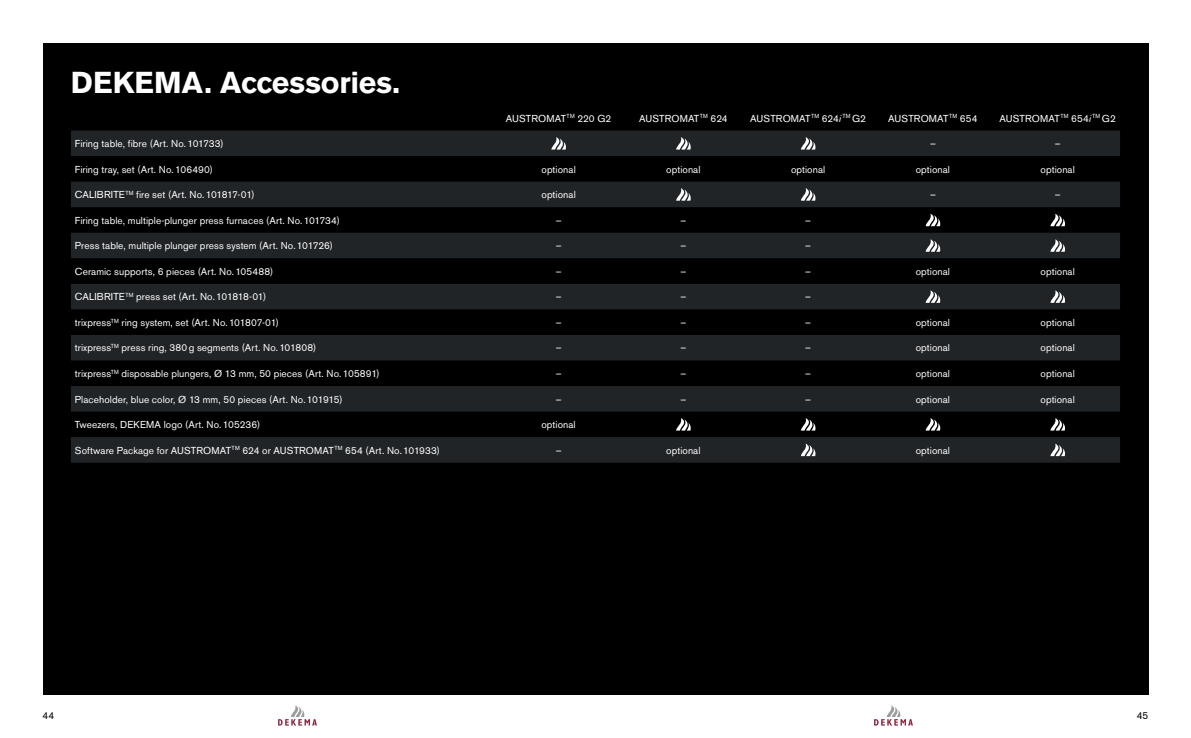
<style>
.page{position:relative;width:1191px;height:738px;background:#fff}
.page>*{position:absolute;margin:0;border:0;box-sizing:border-box;transform-origin:0 0}
.t1{font:700 30px "Akzidenz Grotesk BE";letter-spacing:.005em;color:#fff}
.t2{font:10px "Akzidenz Grotesk BE";letter-spacing:.01em;color:#fff}
.t3{font:10px "Akzidenz Grotesk BE";color:#000}
.s1{font-style:italic}
</style>
<div class="page">
<div style="left:43px;top:43px;width:1105px;height:651px;background:#000"></div>
<svg style="left:278px;top:705px;width:39px;height:20px"></svg>
<svg style="left:874px;top:705px;width:39px;height:20px"></svg>
<svg style="left:71px;top:130px;width:1049px;height:332px;fill:#212427"></svg>
<svg style="left:551px;top:137px;width:15px;height:12px"></svg>
<svg style="left:676px;top:137px;width:15px;height:12px"></svg>
<svg style="left:801px;top:137px;width:15px;height:12px"></svg>
<svg style="left:676px;top:188px;width:15px;height:12px"></svg>
<svg style="left:801px;top:188px;width:15px;height:12px"></svg>
<svg style="left:925px;top:213px;width:15px;height:13px"></svg>
<svg style="left:1050px;top:213px;width:15px;height:13px"></svg>
<svg style="left:925px;top:239px;width:15px;height:12px"></svg>
<svg style="left:1050px;top:239px;width:15px;height:12px"></svg>
<svg style="left:925px;top:290px;width:15px;height:12px"></svg>
<svg style="left:1050px;top:290px;width:15px;height:12px"></svg>
<svg style="left:676px;top:418px;width:15px;height:12px"></svg>
<svg style="left:801px;top:418px;width:15px;height:12px"></svg>
<svg style="left:925px;top:418px;width:15px;height:12px"></svg>
<svg style="left:1050px;top:418px;width:15px;height:12px"></svg>
<svg style="left:801px;top:443px;width:15px;height:13px"></svg>
<svg style="left:1050px;top:443px;width:15px;height:13px"></svg>
<h1 class="t1" style="left:71px;top:66px;width:330px">DEKEMA. Accessories.</h1>
<p class="t2" style="left:506px;top:112px;width:107px">AUSTROMAT<sup>TM</sup> 220 G2</p>
<p class="t2" style="left:639px;top:112px;width:90px">AUSTROMAT<sup>TM</sup> 624</p>
<p class="t2" style="left:750px;top:112px;width:117px">AUSTROMAT<sup>TM</sup> 624<span class="s1">i</span> <sup>TM</sup> G2</p>
<p class="t2" style="left:888px;top:112px;width:91px">AUSTROMAT<sup>TM</sup> 654</p>
<p class="t2" style="left:999px;top:112px;width:118px">AUSTROMAT<sup>TM</sup> 654<span class="s1">i</span> <sup>TM</sup> G2</p>
<p class="t2" style="left:75px;top:137px;width:150px">Firing table, fibre (Art. No.101733)</p>
<p class="t2" style="left:930px;top:137px;width:7px">–</p>
<p class="t2" style="left:1054px;top:137px;width:7px">–</p>
<p class="t2" style="left:75px;top:163px;width:140px">Firing tray, set (Art. No.106490)</p>
<p class="t2" style="left:541px;top:163px;width:36px">optional</p>
<p class="t2" style="left:666px;top:163px;width:36px">optional</p>
<p class="t2" style="left:791px;top:163px;width:36px">optional</p>
<p class="t2" style="left:915px;top:163px;width:36px">optional</p>
<p class="t2" style="left:1040px;top:163px;width:36px">optional</p>
<p class="t2" style="left:75px;top:188px;width:181px">CALIBRITE<sup>TM</sup> fire set (Art. No.101817-01)</p>
<p class="t2" style="left:541px;top:188px;width:36px">optional</p>
<p class="t2" style="left:930px;top:188px;width:7px">–</p>
<p class="t2" style="left:1054px;top:188px;width:7px">–</p>
<p class="t2" style="left:75px;top:214px;width:267px">Firing table, multiple-plunger press furnaces (Art. No.101734)</p>
<p class="t2" style="left:556px;top:214px;width:7px">–</p>
<p class="t2" style="left:680px;top:214px;width:7px">–</p>
<p class="t2" style="left:805px;top:214px;width:7px">–</p>
<p class="t2" style="left:75px;top:240px;width:259px">Press table, multiple plunger press system (Art. No.101726)</p>
<p class="t2" style="left:556px;top:240px;width:7px">–</p>
<p class="t2" style="left:680px;top:240px;width:7px">–</p>
<p class="t2" style="left:805px;top:240px;width:7px">–</p>
<p class="t2" style="left:75px;top:265px;width:200px">Ceramic supports, 6 pieces (Art. No.105488)</p>
<p class="t2" style="left:556px;top:265px;width:7px">–</p>
<p class="t2" style="left:680px;top:265px;width:7px">–</p>
<p class="t2" style="left:805px;top:265px;width:7px">–</p>
<p class="t2" style="left:915px;top:265px;width:36px">optional</p>
<p class="t2" style="left:1040px;top:265px;width:36px">optional</p>
<p class="t2" style="left:75px;top:291px;width:193px">CALIBRITE<sup>TM</sup> press set (Art. No.101818-01)</p>
<p class="t2" style="left:556px;top:291px;width:7px">–</p>
<p class="t2" style="left:680px;top:291px;width:7px">–</p>
<p class="t2" style="left:805px;top:291px;width:7px">–</p>
<p class="t2" style="left:75px;top:316px;width:206px">trixpress<sup>TM</sup> ring system, set (Art. No.101807-01)</p>
<p class="t2" style="left:556px;top:316px;width:7px">–</p>
<p class="t2" style="left:680px;top:316px;width:7px">–</p>
<p class="t2" style="left:805px;top:316px;width:7px">–</p>
<p class="t2" style="left:915px;top:316px;width:36px">optional</p>
<p class="t2" style="left:1040px;top:316px;width:36px">optional</p>
<p class="t2" style="left:75px;top:342px;width:243px">trixpress<sup>TM</sup> press ring, 380g segments (Art. No.101808)</p>
<p class="t2" style="left:556px;top:342px;width:7px">–</p>
<p class="t2" style="left:680px;top:342px;width:7px">–</p>
<p class="t2" style="left:805px;top:342px;width:7px">–</p>
<p class="t2" style="left:915px;top:342px;width:36px">optional</p>
<p class="t2" style="left:1040px;top:342px;width:36px">optional</p>
<p class="t2" style="left:75px;top:367px;width:306px">trixpress<sup>TM</sup> disposable plungers, Ø 13 mm, 50 pieces (Art. No.105891)</p>
<p class="t2" style="left:556px;top:367px;width:7px">–</p>
<p class="t2" style="left:680px;top:367px;width:7px">–</p>
<p class="t2" style="left:805px;top:367px;width:7px">–</p>
<p class="t2" style="left:915px;top:367px;width:36px">optional</p>
<p class="t2" style="left:1040px;top:367px;width:36px">optional</p>
<p class="t2" style="left:75px;top:393px;width:269px">Placeholder, blue color, Ø 13 mm, 50 pieces (Art. No.101915)</p>
<p class="t2" style="left:555px;top:393px;width:7px">–</p>
<p class="t2" style="left:680px;top:393px;width:7px">–</p>
<p class="t2" style="left:805px;top:393px;width:7px">–</p>
<p class="t2" style="left:915px;top:393px;width:36px">optional</p>
<p class="t2" style="left:1040px;top:393px;width:36px">optional</p>
<p class="t2" style="left:75px;top:418px;width:187px">Tweezers, DEKEMA logo (Art. No.105236)</p>
<p class="t2" style="left:541px;top:418px;width:36px">optional</p>
<p class="t2" style="left:75px;top:444px;width:367px">Software Package for AUSTROMAT<sup>TM</sup> 624 or AUSTROMAT<sup>TM</sup> 654 (Art. No.101933)</p>
<p class="t2" style="left:556px;top:444px;width:7px">–</p>
<p class="t2" style="left:666px;top:444px;width:36px">optional</p>
<p class="t2" style="left:915px;top:444px;width:36px">optional</p>
<p class="t3" style="left:43px;top:709px;width:13px">44</p>
<p class="t3" style="left:1136px;top:709px;width:13px">45</p>
</div>
